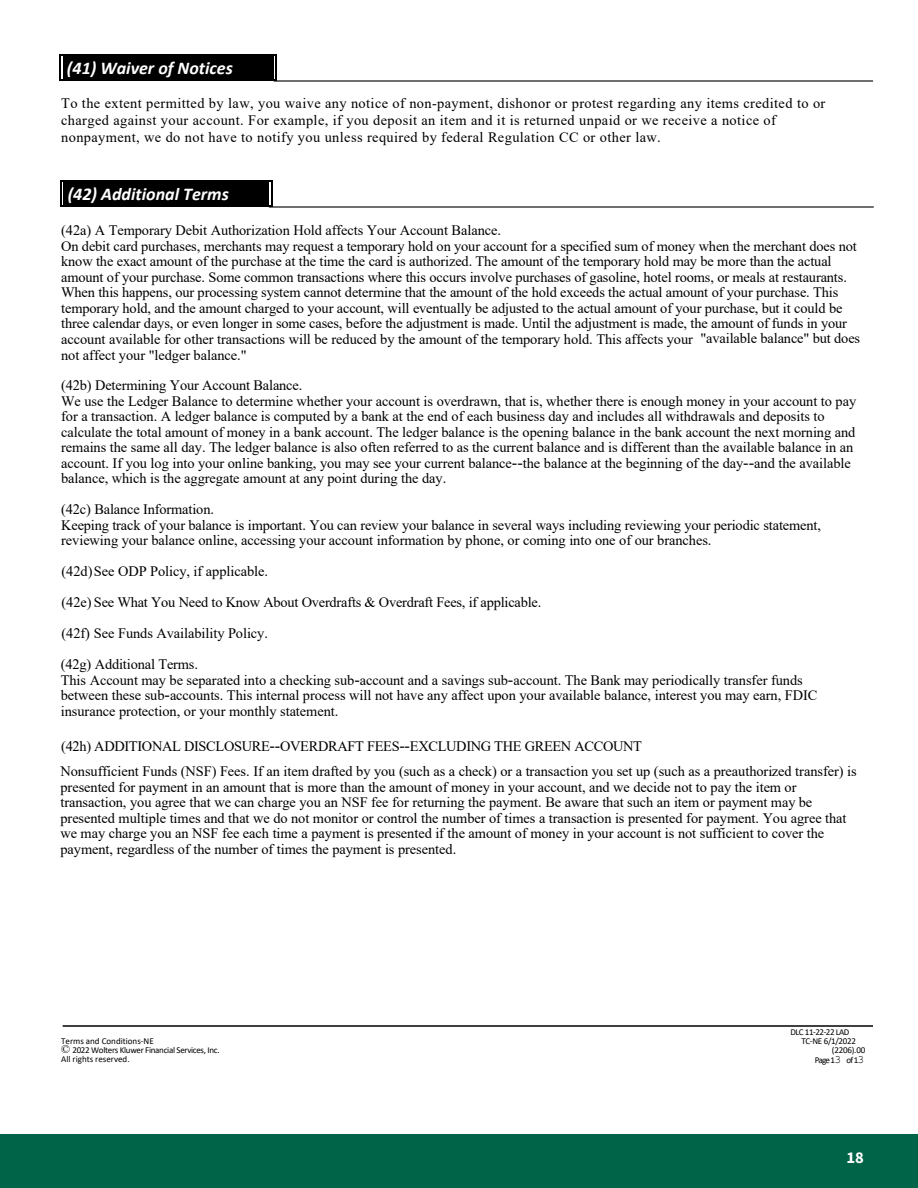
<style>
.page{position:relative;width:918px;height:1188px;background:#fff}
.page>*{position:absolute;margin:0;border:0;box-sizing:border-box;transform-origin:0 0}
.t1{font:italic 700 18px "Calibri";color:#fff}
.t2{font:700 16.5px "Source Sans 3";color:#fff}
.t3{font:14.4px/15.5px "Times New Roman";letter-spacing:-.005em;color:#000}
.t4{font:14.4px/17.1px "Times New Roman";letter-spacing:.025em;color:#000}
.t5{font:9px/9px "Calibri";letter-spacing:-.035em;color:#000}
.s1{font-size:16.5px}
.s2{font-family:"Times New Roman";font-size:11.85px}
.s3{font-family:"Courier New";font-size:11.1px}
</style>
<div class="page">
<div style="left:0;top:1134px;width:918px;height:54px;background:#006548"></div>
<div style="left:63px;top:54px;width:211px;height:27px;background:#000"></div>
<hr style="left:61px;top:54px;width:215px;height:1px;background:#000">
<hr style="left:61px;top:80px;width:215px;height:1px;background:#000">
<svg style="left:60px;top:54px;width:1px;height:27px"></svg>
<svg style="left:276px;top:54px;width:1px;height:26px"></svg>
<div style="left:64px;top:180px;width:205px;height:27px;background:#000"></div>
<hr style="left:62px;top:180px;width:209px;height:1px;background:#000">
<hr style="left:62px;top:206px;width:209px;height:1px;background:#000">
<hr style="left:60px;top:181px;width:2px;height:25px;background:#000">
<svg style="left:271px;top:180px;width:1px;height:26px"></svg>
<hr style="left:63px;top:1025px;width:729px;height:2px;background:#000">
<hr style="left:792px;top:1025px;width:81px;height:2px;background:#000">
<hr style="left:274px;top:80px;width:599px;height:2px;background:#000">
<hr style="left:269px;top:206px;width:604px;height:2px;background:#000">
<p class="t1" style="left:67px;top:55px;width:167px">(41) Waiver of Notices</p>
<p class="t4" style="left:61px;top:94px;width:766px">To the extent permitted by law, you waive any notice of non-payment, dishonor or protest regarding any items credited to or charged against your account. For example, if you deposit an item and it is returned unpaid or we receive a notice of nonpayment, we do not have to notify you unless required by federal Regulation CC or other law.</p>
<p class="t1" style="left:68px;top:181px;width:163px">(42) Additional Terms</p>
<p class="t3" style="left:61px;top:222px;width:801px">(42a) A Temporary Debit Authorization Hold affects Your Account Balance.<br>On debit card purchases, merchants may request a temporary hold on your account for a specified sum of money when the merchant does not know the exact amount of the purchase at the time the card is authorized. The amount of the temporary hold may be more than the actual amount of your purchase. Some common transactions where this occurs involve purchases of gasoline, hotel rooms, or meals at restaurants.<br>When this happens, our processing system cannot determine that the amount of the hold exceeds the actual amount of your purchase. This temporary hold, and the amount charged to your account, will eventually be adjusted to the actual amount of your purchase, but it could be three calendar days, or even longer in some cases, before the adjustment is made. Until the adjustment is made, the amount of funds in your account available for other transactions will be reduced by the amount of the temporary hold. This affects your "available balance" but does not affect your "ledger balance."</p>
<p class="t3" style="left:61px;top:377px;width:797px">(42b) Determining Your Account Balance.<br>We use the Ledger Balance to determine whether your account is overdrawn, that is, whether there is enough money in your account to pay for a transaction. A ledger balance is computed by a bank at the end of each business day and includes all withdrawals and deposits to calculate the total amount of money in a bank account. The ledger balance is the opening balance in the bank account the next morning and remains the same all day. The ledger balance is also often referred to as the current balance and is different than the available balance in an account. If you log into your online banking, you may see your current balance<span class="s1">--</span>the balance at the beginning of the day<span class="s1">--</span>and the available balance, which is the aggregate amount at any point during the day.</p>
<p class="t3" style="left:61px;top:501px;width:761px">(42c) Balance Information.<br>Keeping track of your balance is important. You can review your balance in several ways including reviewing your periodic statement, reviewing your balance online, accessing your account information by phone, or coming into one of our branches.</p>
<p class="t3" style="left:61px;top:556px;width:482px;line-height:30.9px">(42d)See ODP Policy, if applicable.<br>(42e) See What You Need to Know About Overdrafts &amp; Overdraft Fees, if applicable. (42f) See Funds Availability Policy.<br>(42g) Additional Terms.</p>
<p class="t3" style="left:61px;top:672px;width:758px">This Account may be separated into a checking sub<span class="s1">-</span>account and a savings sub<span class="s1">-</span>account. The Bank may periodically transfer funds between these sub<span class="s1">-</span>accounts. This internal process will not have any affect upon your available balance, interest you may earn, FDIC insurance protection, or your monthly statement.</p>
<p class="t3" style="left:60px;top:733px;width:798px;line-height:25.5px">(42h) ADDITIONAL DISCLOSURE<span class="s1">--</span>OVERDRAFT FEES<span class="s1">--</span>EXCLUDING THE GREEN ACCOUNT<br>Nonsufficient Funds (NSF) Fees. If an item drafted by you (such as a check) or a transaction you set up (such as a preauthorized transfer) is</p>
<p class="t3" style="left:60px;top:779px;width:788px">presented for payment in an amount that is more than the amount of money in your account, and we decide not to pay the item or transaction, you agree that we can charge you an NSF fee for returning the payment. Be aware that such an item or payment may be presented multiple times and that we do not monitor or control the number of times a transaction is presented for payment. You agree that we may charge you an NSF fee each time a payment is presented if the amount of money in your account is not sufficient to cover the payment, regardless of the number of times the payment is presented.</p>
<p class="t5" style="left:791px;top:1027px;width:60px">DLC 11-22-22 LAD</p>
<p class="t5" style="left:61px;top:1036px;width:160px">Terms and Conditions-NE<br><span class="s2">©</span> 2022 Wolters Kluwer Financial Services, Inc.<br>All rights reserved.</p>
<p class="t5" style="left:832px;top:1036px;width:35px;text-indent:-31px">TC-NE 6/1/2022 (2206).00</p>
<p class="t5" style="left:815px;top:1056px;width:51px">Page 1<span class="s3">3</span> of 1<span class="s3">3</span></p>
<p class="t2" style="left:847px;top:1147px;width:19px">18</p>
</div>
